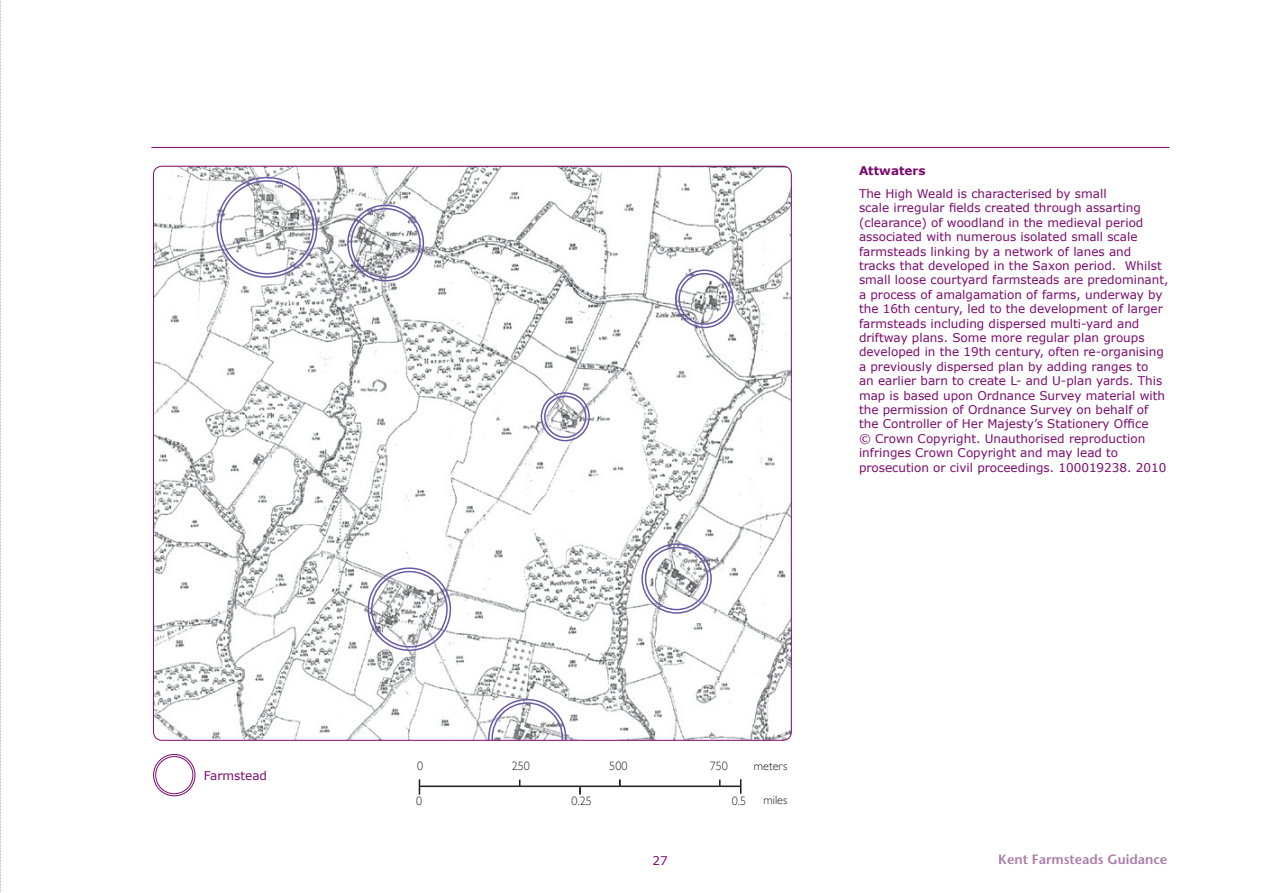
<style>
.page{position:relative;width:1263px;height:893px;background:#fff}
.page>*{position:absolute;margin:0;border:0;box-sizing:border-box;transform-origin:0 0}
.t1{font:600 13.5px "Stone Sans";color:#ac7da9}
.t2{font:300 12.15px "Gill Sans";color:#231f20}
.Body_Verdana{font:12px/14.4px "Verdana";color:#7c0b6e}
.Body_Verdana-2{font:700 12px "Verdana";color:#7c0b6e}
</style>
<div class="page">
<hr style="left:151px;top:147px;width:1018px;height:1px;background:#7c0b6e">
<svg style="left:0;top:0;width:1px;height:893px"></svg>
<img style="left:153px;top:166px;width:638px;height:574px">
<div style="left:216px;top:177px;width:101px;height:101px;border:2px solid #6b5aa6;border-radius:50%"></div>
<div style="left:220px;top:180px;width:94px;height:94px;border:2px solid #6b5aa6;border-radius:50%"></div>
<div style="left:347px;top:205px;width:77px;height:76px;border:2px solid #6b5aa6;border-radius:50%"></div>
<div style="left:351px;top:208px;width:70px;height:70px;border:2px solid #6b5aa6;border-radius:50%"></div>
<div style="left:541px;top:392px;width:49px;height:49px;border:2px solid #6b5aa6;border-radius:50%"></div>
<div style="left:544px;top:396px;width:42px;height:42px;border:2px solid #6b5aa6;border-radius:50%"></div>
<div style="left:675px;top:270px;width:59px;height:58px;border:2px solid #6b5aa6;border-radius:50%"></div>
<div style="left:678px;top:273px;width:52px;height:52px;border:2px solid #6b5aa6;border-radius:50%"></div>
<div style="left:641px;top:543px;width:71px;height:71px;border:2px solid #6b5aa6;border-radius:50%"></div>
<div style="left:645px;top:547px;width:63px;height:63px;border:2px solid #6b5aa6;border-radius:50%"></div>
<div style="left:368px;top:567px;width:83px;height:84px;border:2px solid #6b5aa6;border-radius:50%"></div>
<div style="left:371px;top:571px;width:77px;height:77px;border:2px solid #6b5aa6;border-radius:50%"></div>
<svg style="left:488px;top:699px;width:78px;height:40px"></svg>
<hr style="left:419px;top:785px;width:322px;height:2px;background:#231f20">
<svg style="left:419px;top:779px;width:1px;height:16px"></svg>
<svg style="left:579px;top:787px;width:2px;height:8px"></svg>
<svg style="left:740px;top:779px;width:1px;height:15px"></svg>
<div style="left:155px;top:756px;width:38px;height:38px;border:1px solid #7c0b6e;border-radius:50%"></div>
<div style="left:153px;top:754px;width:42px;height:42px;border:1px solid #7c0b6e;border-radius:50%"></div>
<p class="Body_Verdana" style="left:204px;top:768px;width:65px">Farmstead</p>
<p class="Body_Verdana-2" style="left:859px;top:163px;width:68px">Attwaters</p>
<p class="Body_Verdana" style="left:859px;top:186px;width:311px">The High Weald is characterised by small<br>scale irregular fields created through assarting (clearance) of woodland in the medieval period associated with numerous isolated small scale farmsteads linking by a network of lanes and tracks that developed in the Saxon period. Whilst small loose courtyard farmsteads are predominant, a process of amalgamation of farms, underway by the 16th century, led to the development of larger farmsteads including dispersed multi-yard and driftway plans. Some more regular plan groups developed in the 19th century, often re-organising a previously dispersed plan by adding ranges to<br>an earlier barn to create L- and U-plan yards. This map is based upon Ordnance Survey material with the permission of Ordnance Survey on behalf of the Controller of Her Majesty’s Stationery Office<br>© Crown Copyright. Unauthorised reproduction infringes Crown Copyright and may lead to prosecution or civil proceedings. 100019238. 2010</p>
<p class="t2" style="left:417px;top:759px;width:8px">0</p>
<p class="t2" style="left:512px;top:759px;width:20px">250</p>
<p class="t2" style="left:609px;top:759px;width:20px">500</p>
<p class="t2" style="left:754px;top:759px;width:35px">meters</p>
<p class="t2" style="left:763px;top:793px;width:25px">miles</p>
<p class="t2" style="left:710px;top:759px;width:20px">750</p>
<p class="t2" style="left:416px;top:794px;width:8px">0</p>
<p class="t2" style="left:571px;top:794px;width:22px">0.25</p>
<p class="t2" style="left:732px;top:794px;width:16px">0.5</p>
<p class="Body_Verdana" style="left:652px;top:853px;width:17px">27</p>
<p class="t1" style="left:998px;top:851px;width:170px">Kent Farmsteads Guidance</p>
</div>
